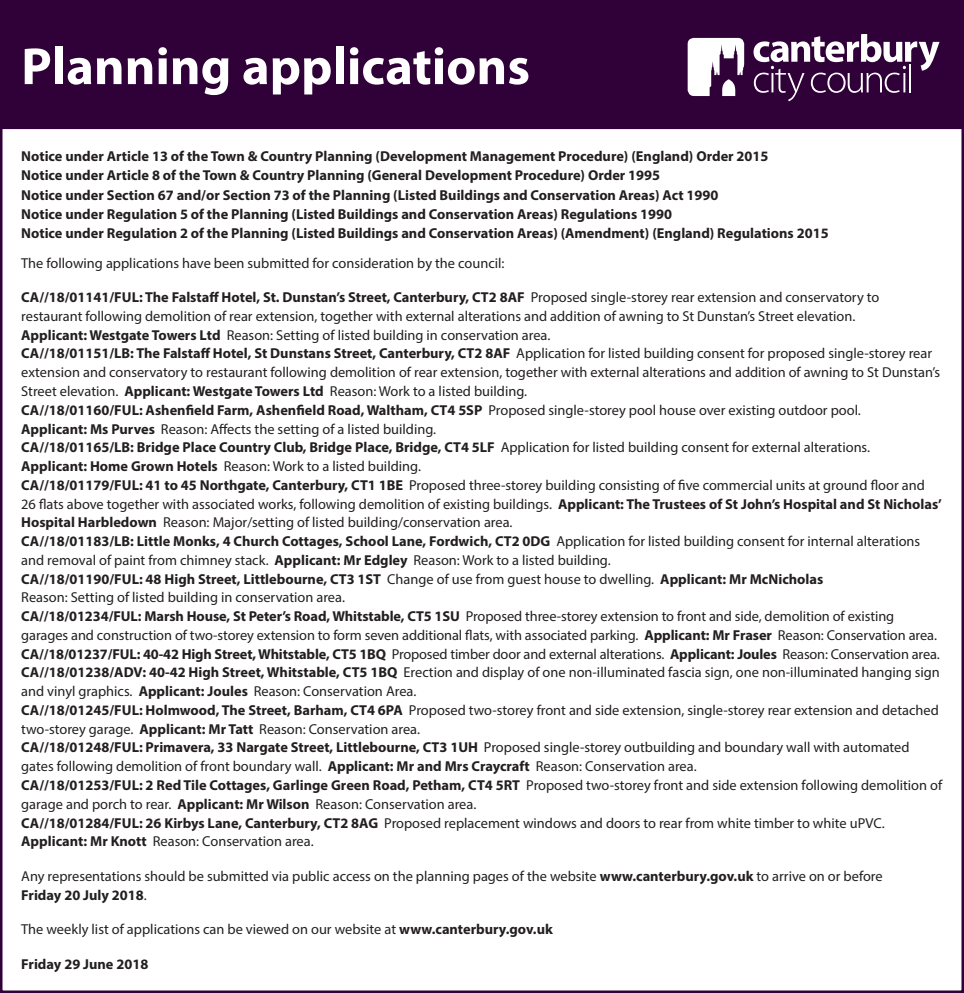
<style>
.page{position:relative;width:964px;height:993px;background:#fff}
.page>*{position:absolute;margin:0;border:0;box-sizing:border-box;transform-origin:0 0}
.t1{font:700 52.5px "Myriad Pro";color:#fff}
.t2{font:14.5px/18.8px "Myriad Pro";color:#231f20}
.t3{font:700 14.5px/19.5px "Myriad Pro";color:#231f20}
.s1{font-weight:700}
</style>
<div class="page">
<div style="left:1px;top:1px;width:962px;height:127px;background:#300038"></div>
<div style="left:0;top:0;width:964px;height:129px;border:2px solid #300038"></div>
<svg style="left:688px;top:38px;width:56px;height:58px"></svg>
<svg style="left:753px;top:34px;width:186px;height:67px"></svg>
<hr style="left:909px;top:64px;width:2px;height:28px;background:#fff">
<h1 class="t1" style="left:21px;top:32px;width:510px">Planning applications</h1>
<p class="t3" style="left:21px;top:146px;width:809px">Notice under Article 13 of the Town &amp; Country Planning (Development Management Procedure) (England) Order 2015<br>Notice under Article 8 of the Town &amp; Country Planning (General Development Procedure) Order 1995<br>Notice under Section 67 and/or Section 73 of the Planning (Listed Buildings and Conservation Areas) Act 1990<br>Notice under Regulation 5 of the Planning (Listed Buildings and Conservation Areas) Regulations 1990<br>Notice under Regulation 2 of the Planning (Listed Buildings and Conservation Areas) (Amendment) (England) Regulations 2015</p>
<p class="t2" style="left:21px;top:254px;width:485px">The following applications have been submitted for consideration by the council:</p>
<p class="t2" style="left:21px;top:287px;width:922px"><span class="s1">CA//18/01141/FUL: The Falstaff Hotel, St. Dunstan’s Street, Canterbury, CT2 8AF</span> Proposed single-storey rear extension and conservatory to restaurant following demolition of rear extension, together with external alterations and addition of awning to St Dunstan’s Street elevation.<br><span class="s1">Applicant: Westgate Towers Ltd</span> Reason: Setting of listed building in conservation area.<br><span class="s1">CA//18/01151/LB: The Falstaff Hotel, St Dunstans Street, Canterbury, CT2 8AF</span> Application for listed building consent for proposed single-storey rear extension and conservatory to restaurant following demolition of rear extension, together with external alterations and addition of awning to St Dunstan’s Street elevation. <span class="s1">Applicant: Westgate Towers Ltd</span> Reason: Work to a listed building.<br><span class="s1">CA//18/01160/FUL: Ashenfield Farm, Ashenfield Road, Waltham, CT4 5SP</span> Proposed single-storey pool house over existing outdoor pool.<br><span class="s1">Applicant: Ms Purves</span> Reason: Affects the setting of a listed building.<br><span class="s1">CA//18/01165/LB: Bridge Place Country Club, Bridge Place, Bridge, CT4 5LF</span> Application for listed building consent for external alterations.<br><span class="s1">Applicant: Home Grown Hotels</span> Reason: Work to a listed building.<br><span class="s1">CA//18/01179/FUL: 41 to 45 Northgate, Canterbury, CT1 1BE</span> Proposed three-storey building consisting of five commercial units at ground floor and 26 flats above together with associated works, following demolition of existing buildings. <span class="s1">Applicant: The Trustees of St John’s Hospital and St Nicholas’ Hospital Harbledown</span> Reason: Major/setting of listed building/conservation area.<br><span class="s1">CA//18/01183/LB: Little Monks, 4 Church Cottages, School Lane, Fordwich, CT2 0DG</span> Application for listed building consent for internal alterations and removal of paint from chimney stack. <span class="s1">Applicant: Mr Edgley</span> Reason: Work to a listed building.<br><span class="s1">CA//18/01190/FUL: 48 High Street, Littlebourne, CT3 1ST</span> Change of use from guest house to dwelling. <span class="s1">Applicant: Mr McNicholas<br></span>Reason: Setting of listed building in conservation area.<br><span class="s1">CA//18/01234/FUL: Marsh House, St Peter’s Road, Whitstable, CT5 1SU</span> Proposed three-storey extension to front and side, demolition of existing garages and construction of two-storey extension to form seven additional flats, with associated parking. <span class="s1">Applicant: Mr Fraser</span> Reason: Conservation area.<br><span class="s1">CA//18/01237/FUL: 40-42 High Street, Whitstable, CT5 1BQ</span> Proposed timber door and external alterations. <span class="s1">Applicant: Joules</span> Reason: Conservation area.<br><span class="s1">CA//18/01238/ADV: 40-42 High Street, Whitstable, CT5 1BQ</span> Erection and display of one non-illuminated fascia sign, one non-illuminated hanging sign and vinyl graphics. <span class="s1">Applicant: Joules</span> Reason: Conservation Area.<br><span class="s1">CA//18/01245/FUL: Holmwood, The Street, Barham, CT4 6PA</span> Proposed two-storey front and side extension, single-storey rear extension and detached two-storey garage. <span class="s1">Applicant: Mr Tatt</span> Reason: Conservation area.<br><span class="s1">CA//18/01248/FUL: Primavera, 33 Nargate Street, Littlebourne, CT3 1UH</span> Proposed single-storey outbuilding and boundary wall with automated gates following demolition of front boundary wall. <span class="s1">Applicant: Mr and Mrs Craycraft</span> Reason: Conservation area.<br><span class="s1">CA//18/01253/FUL: 2 Red Tile Cottages, Garlinge Green Road, Petham, CT4 5RT</span> Proposed two-storey front and side extension following demolition of garage and porch to rear. <span class="s1">Applicant: Mr Wilson</span> Reason: Conservation area.<br><span class="s1">CA//18/01284/FUL: 26 Kirbys Lane, Canterbury, CT2 8AG</span> Proposed replacement windows and doors to rear from white timber to white uPVC.<br><span class="s1">Applicant: Mr Knott</span> Reason: Conservation area.</p>
<p class="t2" style="left:21px;top:865px;width:863px;line-height:19.5px">Any representations should be submitted via public access on the planning pages of the website <span class="s1">www.canterbury.gov.uk</span> to arrive on or before<br><span class="s1">Friday 20 July 2018</span>.</p>
<p class="t2" style="left:21px;top:919px;width:533px">The weekly list of applications can be viewed on our website at <span class="s1">www.canterbury.gov.uk</span></p>
<p class="t3" style="left:21px;top:953px;width:129px">Friday 29 June 2018</p>
</div>
